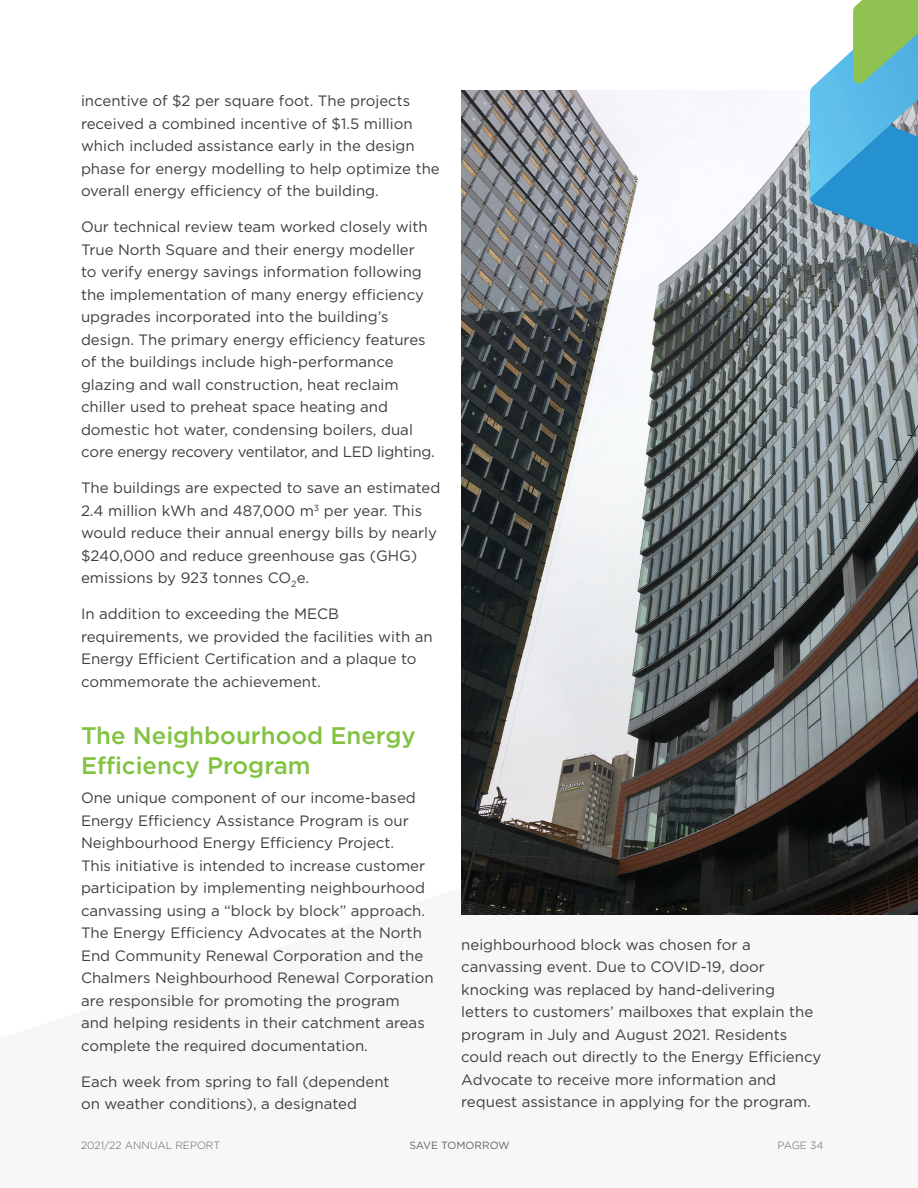
<style>
.page{position:relative;width:918px;height:1188px;background:#fff}
.page>*{position:absolute;margin:0;border:0;box-sizing:border-box;transform-origin:0 0}
.subhead{font:500 24px/30px "Gotham";color:#81c340}
.body{font:15px/22.5px "Gotham";color:#3e3e3f}
.t1{font:300 10.5px "Gotham";color:#636366}
.t2{font:10.5px "Gotham";color:#636366}
</style>
<div class="page">
<img style="left:461px;top:90px;width:457px;height:825px">
<svg style="left:810px;top:0;width:108px;height:250px;background:#6fb5c7"></svg>
<p class="body" style="left:81px;top:90px;width:360px">incentive of $2 per square foot. The projects received a combined incentive of $1.5 million which included assistance early in the design phase for energy modelling to help optimize the overall energy efficiency of the building.</p>
<p class="body" style="left:81px;top:216px;width:353px">Our technical review team worked closely with True North Square and their energy modeller to verify energy savings information following the implementation of many energy efficiency upgrades incorporated into the building’s design. The primary energy efficiency features of the buildings include high-performance glazing and wall construction, heat reclaim chiller used to preheat space heating and domestic hot water, condensing boilers, dual core energy recovery ventilator, and LED lighting.</p>
<p class="body" style="left:81px;top:477px;width:361px">The buildings are expected to save an estimated 2.4 million kWh and 487,000 m<sup>3</sup> per year. This would reduce their annual energy bills by nearly $240,000 and reduce greenhouse gas (GHG) emissions by 923 tonnes CO<sub>2</sub>e.</p>
<p class="body" style="left:81px;top:603px;width:353px">In addition to exceeding the MECB requirements, we provided the facilities with an Energy Efficient Certification and a plaque to commemorate the achievement.</p>
<p class="subhead" style="left:81px;top:720px;width:336px">The Neighbourhood Energy<br>Efficiency Program</p>
<p class="body" style="left:81px;top:786px;width:354px">One unique component of our income-based Energy Efficiency Assistance Program is our Neighbourhood Energy Efficiency Project.<br>This initiative is intended to increase customer participation by implementing neighbourhood canvassing using a “block by block” approach.<br>The Energy Efficiency Advocates at the North End Community Renewal Corporation and the Chalmers Neighbourhood Renewal Corporation are responsible for promoting the program<br>and helping residents in their catchment areas complete the required documentation.</p>
<p class="body" style="left:81px;top:1070px;width:310px">Each week from spring to fall (dependent on weather conditions), a designated</p>
<p class="body" style="left:461px;top:933px;width:362px">neighbourhood block was chosen for a canvassing event. Due to COVID-19, door knocking was replaced by hand-delivering letters to customers’ mailboxes that explain the program in July and August 2021. Residents could reach out directly to the Energy Efficiency Advocate to receive more information and request assistance in applying for the program.</p>
<p class="t1" style="left:81px;top:1138px;width:141px">2021/22 ANNUAL REPORT</p>
<p class="t2" style="left:409px;top:1138px;width:102px">SAVE TOMORROW</p>
<p class="t1" style="left:778px;top:1138px;width:47px">PAGE 34</p>
</div>
